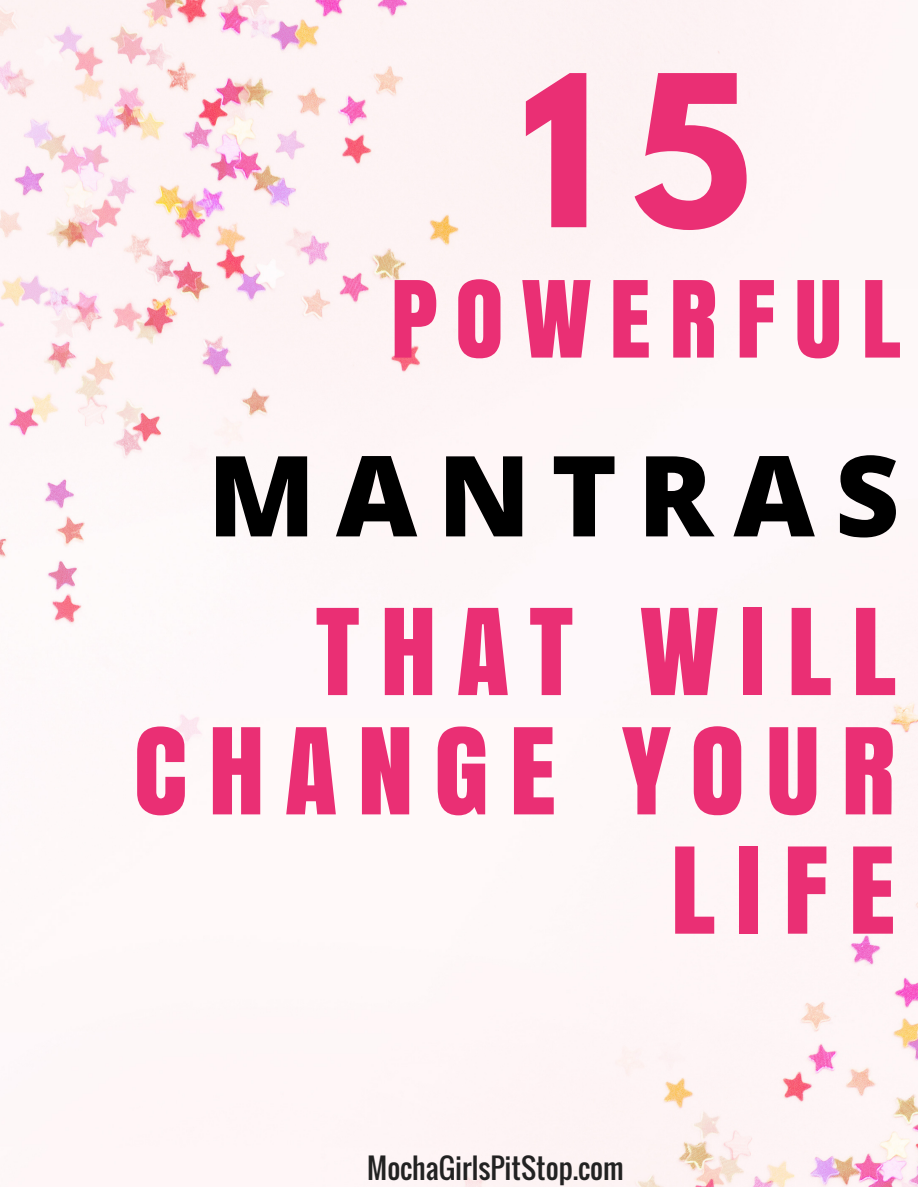
<style>
.page{position:relative;width:918px;height:1187px;background:#fff}
.page>*{position:absolute;margin:0;border:0;box-sizing:border-box;transform-origin:0 0}
.t1{font:700 186.75px "League Spartan";color:#ea2f74}
.t2{font:112.05px/119.2px "Anton";letter-spacing:.18em;color:#ea2f74;text-align:right}
.t3{font:800 112.05px "Open Sans";letter-spacing:.18em;color:#000}
.t4{font:99.6px "Anton";letter-spacing:.18em;color:#ea2f74}
.t5{font:28.05px "Oswald";color:#222}
</style>
<div class="page">
<div style="left:0;top:0;width:918px;height:1186px;background:#fef6f7"></div>
<h1 class="t1" style="left:520px;top:59px;width:232px">15</h1>
<p class="t4" style="left:390px;top:244px;width:511px">POWERFUL</p>
<p class="t3" style="left:207px;top:417px;width:694px">MANTRAS</p>
<p class="t2" style="left:134px;top:590px;width:763px">THAT WILL<br>CHANGE YOUR<br>LIFE</p>
<p class="t5" style="left:367px;top:1146px;width:258px">MochaGirlsPitStop.com</p>
</div>
